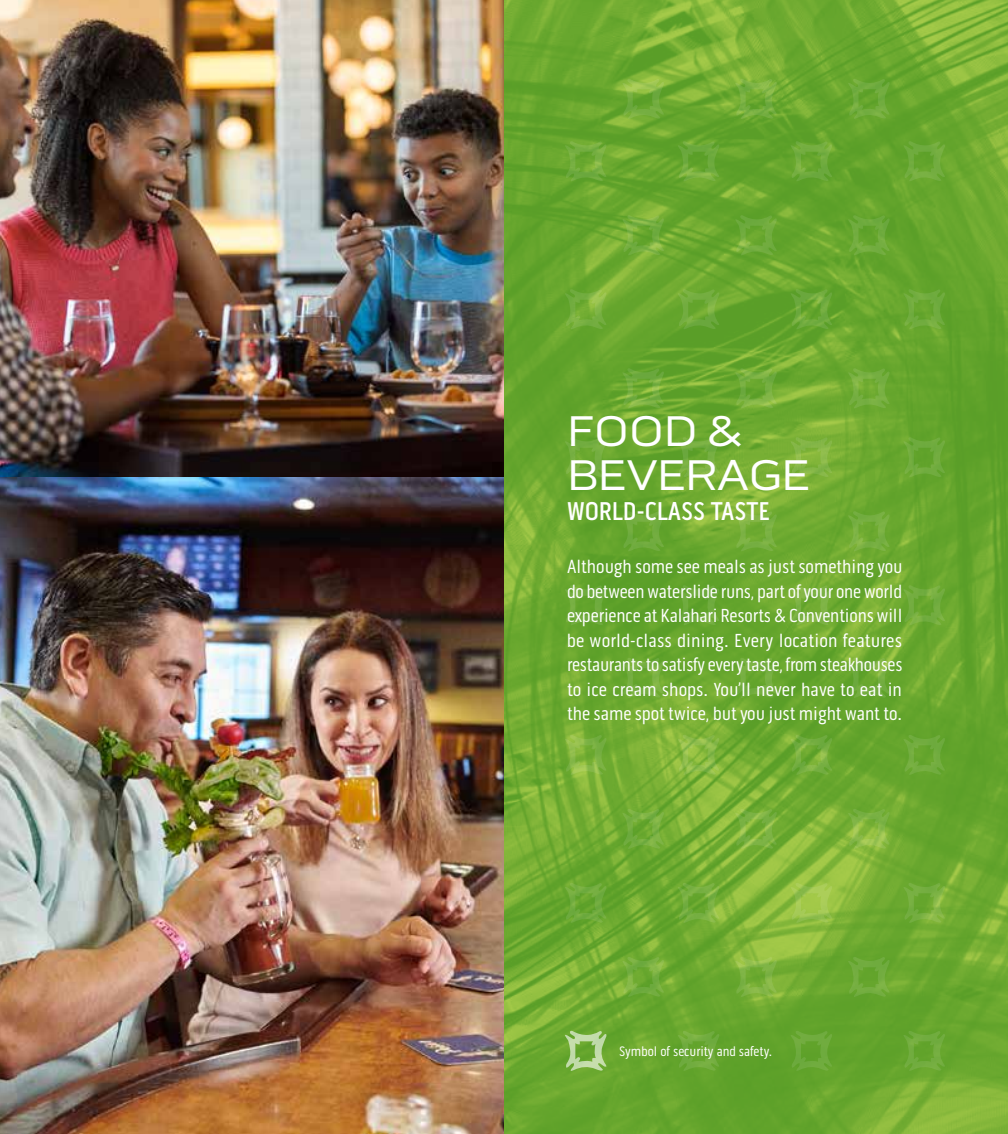
<style>
.page{position:relative;width:1008px;height:1134px;background:#fff}
.page>*{position:absolute;margin:0;border:0;box-sizing:border-box;transform-origin:0 0}
.t1{font:43.75px/43.8px "Pill Gothic 900 mg";letter-spacing:-.03em;color:#fff}
.t2{font:500 26.25px "Pill Gothic 300 mg";color:#fff}
.t3{font:19.25px/24.5px "Pill Gothic 300 mg";color:#fff;text-align:justify}
.t4{font:14px "Pill Gothic 300 mg";color:#fff}
</style>
<div class="page">
<img style="left:0;top:0;width:504px;height:477px">
<img style="left:0;top:477px;width:504px;height:657px">
<img style="left:504px;top:0;width:504px;height:1134px">
<svg style="left:565px;top:1031px;width:42px;height:40px;background:#94c06b"></svg>
<svg style="left:565px;top:883px;width:42px;height:40px;background:#6ba835"></svg>
<svg style="left:565px;top:735px;width:42px;height:40px;background:#80b43e"></svg>
<svg style="left:565px;top:585px;width:42px;height:40px;background:#69a735"></svg>
<svg style="left:565px;top:437px;width:42px;height:40px;background:#6faa37"></svg>
<svg style="left:565px;top:289px;width:42px;height:40px;background:#75ae3a"></svg>
<svg style="left:565px;top:141px;width:42px;height:40px;background:#70ab38"></svg>
<svg style="left:678px;top:1031px;width:41px;height:40px;background:#6ca936"></svg>
<svg style="left:622px;top:957px;width:42px;height:40px;background:#72ac38"></svg>
<svg style="left:622px;top:809px;width:42px;height:40px;background:#71ac38"></svg>
<svg style="left:622px;top:658px;width:42px;height:40px;background:#71ac38"></svg>
<svg style="left:622px;top:511px;width:42px;height:40px;background:#6aa835"></svg>
<svg style="left:622px;top:368px;width:42px;height:40px;background:#71ac38"></svg>
<svg style="left:622px;top:215px;width:42px;height:40px;background:#75ae3a"></svg>
<svg style="left:622px;top:79px;width:42px;height:40px;background:#7ab13c"></svg>
<svg style="left:678px;top:883px;width:41px;height:40px;background:#73ad39"></svg>
<svg style="left:678px;top:735px;width:41px;height:40px;background:#89b943"></svg>
<svg style="left:678px;top:585px;width:41px;height:40px;background:#68a634"></svg>
<svg style="left:678px;top:437px;width:41px;height:40px;background:#72ac39"></svg>
<svg style="left:678px;top:289px;width:41px;height:40px;background:#6eaa37"></svg>
<svg style="left:678px;top:141px;width:41px;height:40px;background:#6ba836"></svg>
<svg style="left:791px;top:1031px;width:41px;height:40px;background:#67a634"></svg>
<svg style="left:735px;top:957px;width:42px;height:40px;background:#7fb43e"></svg>
<svg style="left:735px;top:809px;width:42px;height:40px;background:#7bb23d"></svg>
<svg style="left:735px;top:658px;width:42px;height:40px;background:#6eaa37"></svg>
<svg style="left:735px;top:511px;width:42px;height:40px;background:#77af3b"></svg>
<svg style="left:735px;top:368px;width:42px;height:40px;background:#74ad39"></svg>
<svg style="left:735px;top:215px;width:42px;height:40px;background:#6ca936"></svg>
<svg style="left:735px;top:79px;width:42px;height:40px;background:#75ae3a"></svg>
<svg style="left:791px;top:883px;width:41px;height:40px;background:#9bc44b"></svg>
<svg style="left:791px;top:735px;width:41px;height:40px;background:#71ac38"></svg>
<svg style="left:791px;top:585px;width:41px;height:40px;background:#77af3b"></svg>
<svg style="left:791px;top:437px;width:41px;height:40px;background:#83b540"></svg>
<svg style="left:791px;top:289px;width:41px;height:40px;background:#69a735"></svg>
<svg style="left:791px;top:141px;width:41px;height:40px;background:#6ba836"></svg>
<svg style="left:903px;top:1031px;width:42px;height:40px;background:#6aa835"></svg>
<svg style="left:848px;top:957px;width:42px;height:40px;background:#6ba936"></svg>
<svg style="left:848px;top:809px;width:42px;height:40px;background:#84b741"></svg>
<svg style="left:848px;top:658px;width:42px;height:40px;background:#6fab37"></svg>
<svg style="left:848px;top:511px;width:42px;height:40px;background:#72ac38"></svg>
<svg style="left:848px;top:368px;width:42px;height:40px;background:#71ac38"></svg>
<svg style="left:848px;top:215px;width:42px;height:40px;background:#69a735"></svg>
<svg style="left:848px;top:79px;width:42px;height:40px;background:#6ba835"></svg>
<svg style="left:903px;top:883px;width:42px;height:40px;background:#74ae3a"></svg>
<svg style="left:903px;top:735px;width:42px;height:40px;background:#6ba835"></svg>
<svg style="left:903px;top:585px;width:42px;height:40px;background:#6eaa37"></svg>
<svg style="left:903px;top:437px;width:42px;height:40px;background:#69a735"></svg>
<svg style="left:903px;top:289px;width:42px;height:40px;background:#6ba835"></svg>
<svg style="left:903px;top:141px;width:42px;height:40px;background:#6ba835"></svg>
<h1 class="t1" style="left:567px;top:410px;width:245px">FOOD &amp;<br>BEVERAGE</h1>
<h2 class="t2" style="left:567px;top:496px;width:205px">WORLD-CLASS TASTE</h2>
<p class="t3" style="left:567px;top:555px;width:337px">Although some see meals as just something you do between waterslide runs, part of your one world experience at Kalahari Resorts &amp; Conventions will be world-class dining. Every location features restaurants to satisfy every taste, from steakhouses to ice cream shops. You’ll never have to eat in the same spot twice, but you just might want to.</p>
<p class="t4" style="left:619px;top:1043px;width:155px">Symbol of security and safety.</p>
</div>
